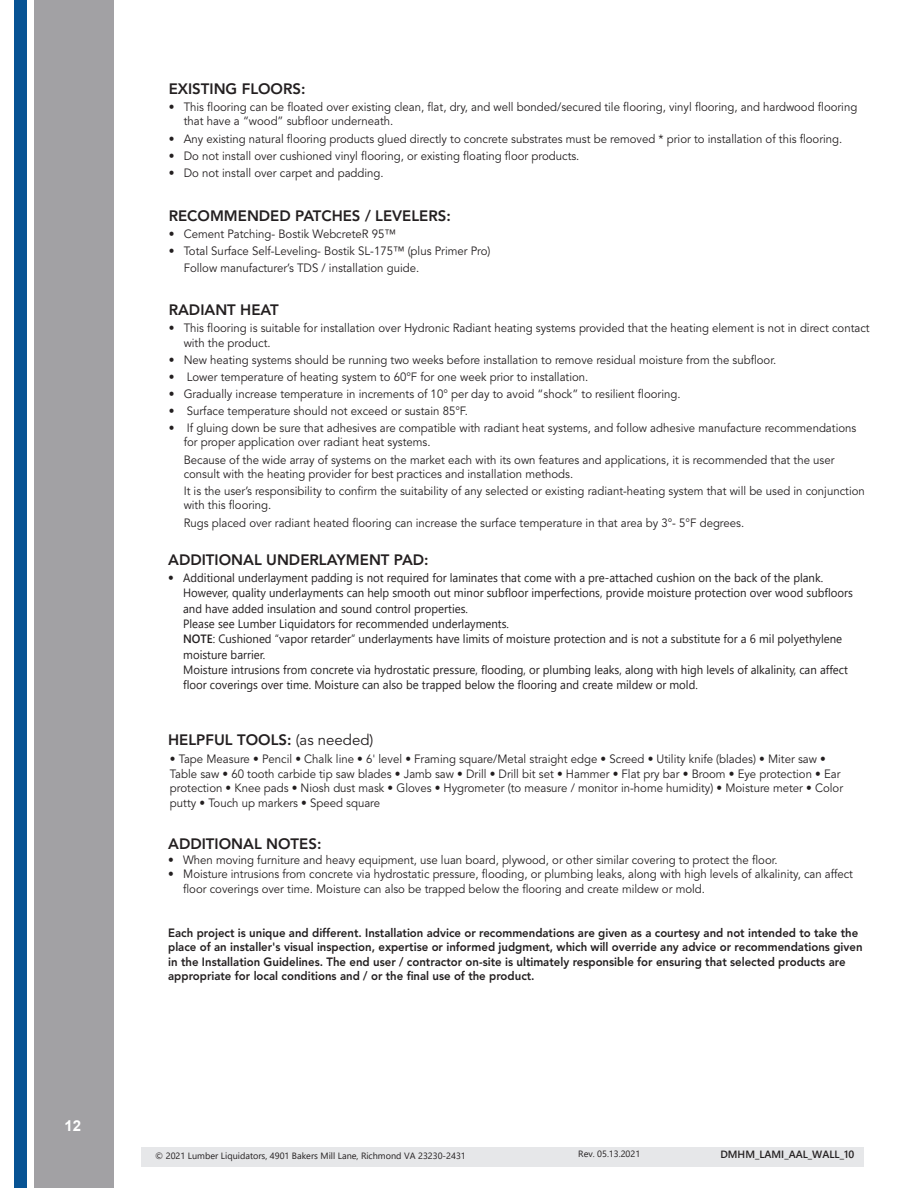
<style>
.page{position:relative;width:918px;height:1188px;background:#fff}
.page>*{position:absolute;margin:0;border:0;box-sizing:border-box;transform-origin:0 0}
.t1{font:800 15px "Avenir";color:#231f20}
.t2{font:700 15px "Arial";color:#fff}
.t3{font:12px/14.4px "Avenir";color:#231f20;scale:.95 1}
.t4{font:12px/15.3px "Yu Gothic UI";color:#231f20;scale:.95 1}
.t5{font:800 12px/14.4px "Avenir";color:#231f20;scale:.95 1}
.t6{font:700 10.5px "Yu Gothic UI";color:#231f20}
.t7{font:9.15px "Yu Gothic UI";color:#231f20}
.s1{font-family:"Avenir"}
.s2{font-weight:700}
.s3{font-weight:400}
</style>
<div class="page">
<div style="left:14px;top:0;width:12px;height:1188px;background:#075394"></div>
<div style="left:34px;top:0;width:80px;height:1188px;background:#a2a1a4"></div>
<div style="left:141px;top:1147px;width:723px;height:19px;background:#e6e7e9"></div>
<p class="t2" style="left:64px;top:1117px;width:18px">12</p>
<p class="t1" style="left:169px;top:80px;width:138px">EXISTING FLOORS:</p>
<p class="t3" style="left:184px;top:100px;width:711px;text-indent:-15px">• This flooring can be floated over existing clean, flat, dry, and well bonded/secured tile flooring, vinyl flooring, and hardwood flooring that have a “wood” subfloor underneath.</p>
<p class="t3" style="left:169px;top:132px;width:711px">• Any existing natural flooring products glued directly to concrete substrates must be removed * prior to installation of this flooring.</p>
<p class="t3" style="left:169px;top:149px;width:434px">• Do not install over cushioned vinyl flooring, or existing floating floor products.</p>
<p class="t3" style="left:169px;top:166px;width:228px">• Do not install over carpet and padding.</p>
<p class="t1" style="left:169px;top:207px;width:284px">RECOMMENDED PATCHES / LEVELERS:</p>
<p class="t3" style="left:169px;top:227px;width:241px">• Cement Patching- Bostik WebcreteR 95™</p>
<p class="t3" style="left:184px;top:243px;width:325px;line-height:17.1px;text-indent:-15px">• Total Surface Self-Leveling- Bostik SL-175™ (plus Primer Pro)<br>Follow manufacturer’s TDS / installation guide.</p>
<p class="t1" style="left:169px;top:301px;width:111px">RADIANT HEAT</p>
<p class="t3" style="left:184px;top:321px;width:724px;text-indent:-15px">• This flooring is suitable for installation over Hydronic Radiant heating systems provided that the heating element is not in direct contact with the product.</p>
<p class="t3" style="left:169px;top:353px;width:641px">• New heating systems should be running two weeks before installation to remove residual moisture from the subfloor.</p>
<p class="t3" style="left:169px;top:370px;width:443px">• Lower temperature of heating system to 60°F for one week prior to installation.</p>
<p class="t3" style="left:169px;top:387px;width:540px">• Gradually increase temperature in increments of 10° per day to avoid “shock” to resilient flooring.</p>
<p class="t3" style="left:169px;top:404px;width:317px">• Surface temperature should not exceed or sustain 85°F.</p>
<p class="t3" style="left:184px;top:421px;width:710px;text-indent:-15px">• If gluing down be sure that adhesives are compatible with radiant heat systems, and follow adhesive manufacture recommendations for proper application over radiant heat systems.</p>
<p class="t3" style="left:184px;top:453px;width:687px">Because of the wide array of systems on the market each with its own features and applications, it is recommended that the user consult with the heating provider for best practices and installation methods.</p>
<p class="t3" style="left:184px;top:484px;width:719px">It is the user’s responsibility to confirm the suitability of any selected or existing radiant-heating system that will be used in conjunction with this flooring.</p>
<p class="t3" style="left:184px;top:516px;width:592px">Rugs placed over radiant heated flooring can increase the surface temperature in that area by 3°- 5°F degrees.</p>
<p class="t1" style="left:168px;top:551px;width:262px">ADDITIONAL UNDERLAYMENT PAD:</p>
<p class="t4" style="left:183px;top:568px;width:707px;text-indent:-15px"><span class="s1">•</span> Additional underlayment padding is not required for laminates that come with a pre-attached cushion on the back of the plank.<br>However, quality underlayments can help smooth out minor subfloor imperfections, provide moisture protection over wood subfloors and have added insulation and sound control properties.<br>Please see Lumber Liquidators for recommended underlayments.<br><span class="s2">NOTE</span>: Cushioned “vapor retarder” underlayments have limits of moisture protection and is not a substitute for a 6 mil polyethylene moisture barrier.<br>Moisture intrusions from concrete via hydrostatic pressure, flooding, or plumbing leaks, along with high levels of alkalinity, can affect floor coverings over time. Moisture can also be trapped below the flooring and create mildew or mold.</p>
<p class="t1" style="left:168px;top:731px;width:207px">HELPFUL TOOLS: <span class="s3">(as needed)</span></p>
<p class="t3" style="left:170px;top:752px;width:710px">• Tape Measure • Pencil • Chalk line • 6' level • Framing square/Metal straight edge • Screed • Utility knife (blades) • Miter saw • Table saw • 60 tooth carbide tip saw blades • Jamb saw • Drill • Drill bit set • Hammer • Flat pry bar • Broom • Eye protection • Ear protection • Knee pads • Niosh dust mask • Gloves • Hygrometer (to measure / monitor in-home humidity) • Moisture meter • Color putty • Touch up markers • Speed square</p>
<p class="t1" style="left:168px;top:835px;width:155px">ADDITIONAL NOTES:</p>
<p class="t3" style="left:168px;top:853px;width:643px">• When moving furniture and heavy equipment, use luan board, plywood, or other similar covering to protect the floor.</p>
<p class="t3" style="left:183px;top:867px;width:707px;text-indent:-15px">• Moisture intrusions from concrete via hydrostatic pressure, flooding, or plumbing leaks, along with high levels of alkalinity, can affect floor coverings over time. Moisture can also be trapped below the flooring and create mildew or mold.</p>
<p class="t5" style="left:168px;top:926px;width:732px">Each project is unique and different. Installation advice or recommendations are given as a courtesy and not intended to take the place of an installer's visual inspection, expertise or informed judgment, which will override any advice or recommendations given in the Installation Guidelines. The end user / contractor on-site is ultimately responsible for ensuring that selected products are appropriate for local conditions and / or the final use of the product.</p>
<p class="t7" style="left:155px;top:1147px;width:312px">© 2021 Lumber Liquidators, 4901 Bakers Mill Lane, Richmond VA 23230-2431</p>
<p class="t7" style="left:578px;top:1145px;width:64px">Rev. 05.13.2021</p>
<p class="t6" style="left:720px;top:1149px;width:135px">DMHM_LAMI_AAL_WALL_10</p>
</div>
